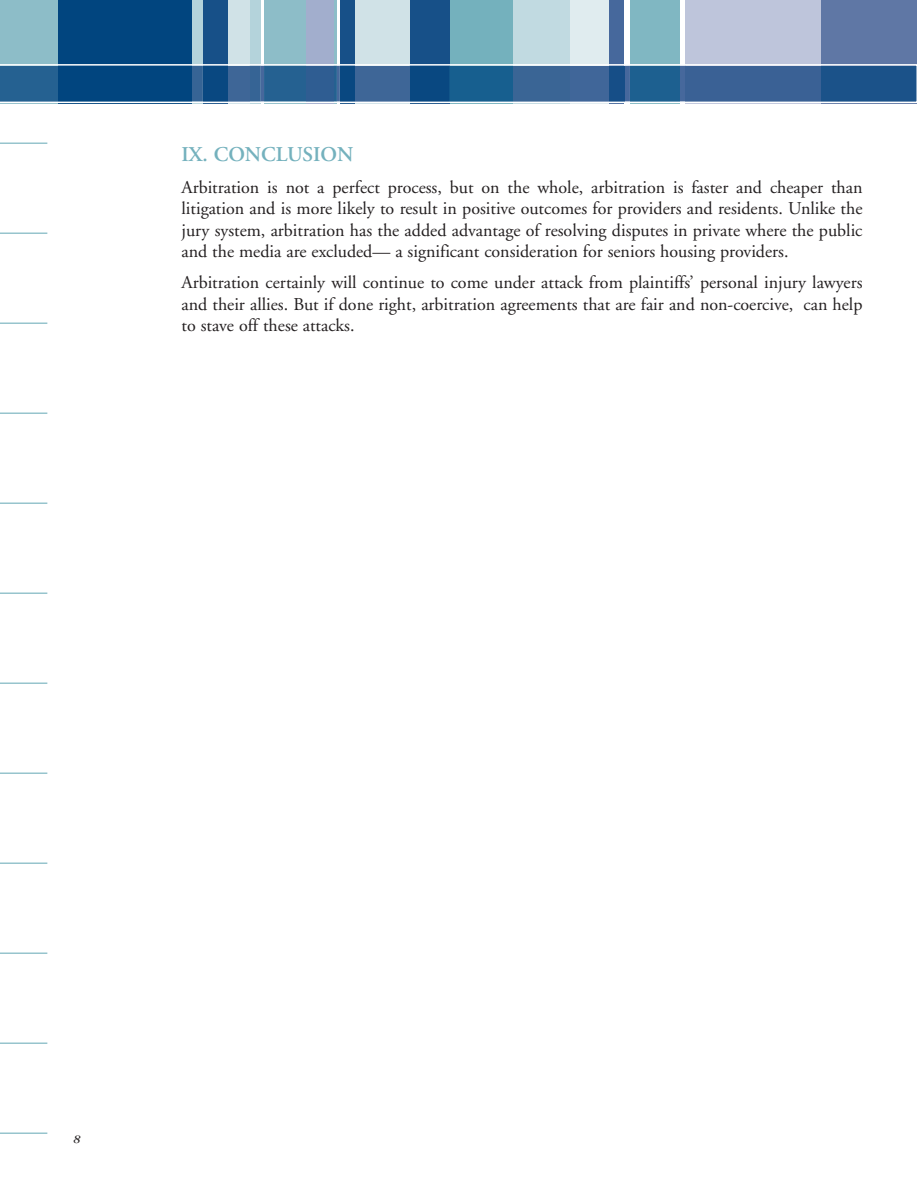
<style>
.page{position:relative;width:918px;height:1188px;background:#fff}
.page>*{position:absolute;margin:0;border:0;box-sizing:border-box;transform-origin:0 0}
.t1{font:600 21px "Adobe Garamond";color:#74b1bd}
.t2{font:18px/21.6px "Adobe Garamond";color:#231f20;text-align:justify}
.t3{font:italic 12px "Garamond";color:#231f20}
</style>
<div class="page">
<div style="left:354px;top:0;width:181px;height:103px;background:#74b1bd"></div>
<div style="left:630px;top:0;width:50px;height:103px;background:#80b7c2"></div>
<div style="left:175px;top:0;width:85px;height:103px;background:#b4d3db"></div>
<div style="left:264px;top:0;width:73px;height:103px;background:#8dbdc8"></div>
<div style="left:0;top:0;width:61px;height:103px;background:#8dbdc8"></div>
<div style="left:306px;top:0;width:28px;height:103px;background:#a2aecd"></div>
<div style="left:340px;top:0;width:109px;height:103px;background:#175088"></div>
<div style="left:203px;top:0;width:28px;height:103px;background:#175088"></div>
<div style="left:355px;top:0;width:55px;height:103px;background:#d0e2e7"></div>
<div style="left:228px;top:0;width:22px;height:103px;background:#d0e2e7"></div>
<div style="left:513px;top:0;width:58px;height:103px;background:#c1dae1"></div>
<div style="left:603px;top:0;width:21px;height:103px;background:#46689c"></div>
<div style="left:570px;top:0;width:39px;height:103px;background:#e0ecef"></div>
<div style="left:686px;top:0;width:231px;height:103px;background:#bec5db"></div>
<div style="left:821px;top:0;width:96px;height:103px;background:#5f77a5"></div>
<div style="left:58px;top:0;width:133px;height:103px;background:#01457f"></div>
<hr style="left:0;top:143px;width:47px;height:1px;background:#74b1bd">
<hr style="left:0;top:233px;width:47px;height:1px;background:#74b1bd">
<hr style="left:0;top:323px;width:47px;height:1px;background:#74b1bd">
<hr style="left:0;top:413px;width:47px;height:1px;background:#74b1bd">
<hr style="left:0;top:503px;width:47px;height:1px;background:#74b1bd">
<hr style="left:0;top:593px;width:47px;height:1px;background:#74b1bd">
<hr style="left:0;top:683px;width:47px;height:1px;background:#74b1bd">
<hr style="left:0;top:773px;width:47px;height:1px;background:#74b1bd">
<hr style="left:0;top:863px;width:47px;height:1px;background:#74b1bd">
<hr style="left:0;top:953px;width:47px;height:1px;background:#74b1bd">
<hr style="left:0;top:1043px;width:47px;height:1px;background:#74b1bd">
<hr style="left:0;top:1133px;width:47px;height:1px;background:#74b1bd">
<svg style="left:0;top:64px;width:917px;height:39px"></svg>
<p class="t1" style="left:182px;top:142px;width:174px">IX. CONCLUSION</p>
<p class="t2" style="left:181px;top:177px;width:683px">Arbitration is not a perfect process, but on the whole, arbitration is faster and cheaper than litigation and is more likely to result in positive outcomes for providers and residents. Unlike the jury system, arbitration has the added advantage of resolving disputes in private where the public and the media are excluded— a significant consideration for seniors housing providers.</p>
<p class="t2" style="left:181px;top:272px;width:683px">Arbitration certainly will continue to come under attack from plaintiffs’ personal injury lawyers and their allies. But if done right, arbitration agreements that are fair and non-coercive, can help to stave off these attacks.</p>
<p class="t3" style="left:74px;top:1134px;width:8px">8</p>
</div>
